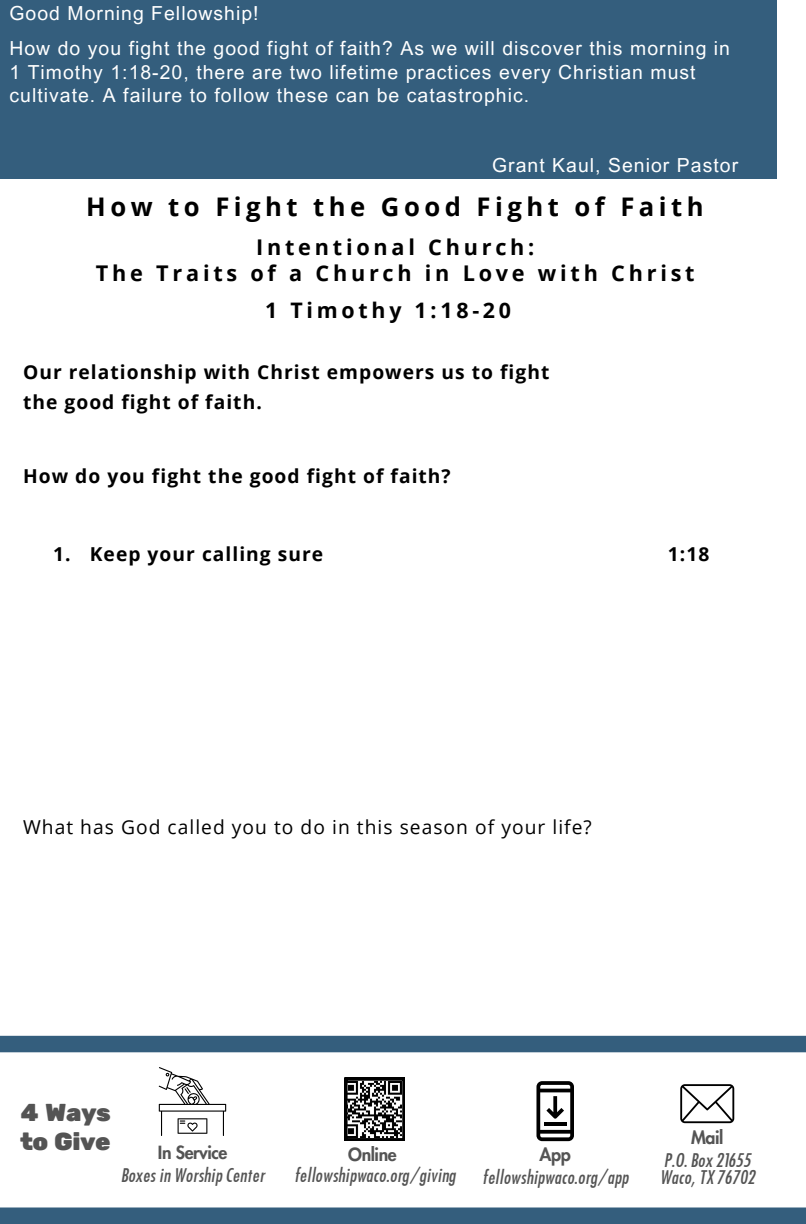
<style>
.page{position:relative;width:806px;height:1224px;background:#fff}
.page>*{position:absolute;margin:0;border:0;box-sizing:border-box;transform-origin:0 0}
.t1{font:700 25.6px "Open Sans";letter-spacing:.175em;color:#000}
.t2{font:24.4px/28.6px "Rubik One";letter-spacing:-.025em;color:#545454}
.t3{font:700 21.6px/25.6px "Open Sans";letter-spacing:.175em;color:#000;text-align:center}
.t4{font:700 21.4px "Open Sans";letter-spacing:.175em;color:#000}
.t5{font:19.4px/23.4px "Arial MT Pro";letter-spacing:.055em;color:#fff}
.t6{font:700 19.2px/30px "Open Sans";letter-spacing:.055em;color:#000}
.t7{font:19.2px "Open Sans";letter-spacing:.055em;color:#000}
.t8{font:italic 17.6px "Futura Cond Demi";letter-spacing:-.025em;color:#545454}
.t9{font:800 17.6px "Futura";letter-spacing:-.025em;color:#545454}
</style>
<div class="page">
<div style="left:0;top:0;width:776px;height:178px;background:#345e7d"></div>
<div style="left:0;top:1036px;width:805px;height:16px;background:#345e7d"></div>
<svg style="left:344px;top:1078px;width:60px;height:63px"></svg>
<svg style="left:159px;top:1067px;width:67px;height:69px"></svg>
<svg style="left:680px;top:1084px;width:54px;height:39px"></svg>
<svg style="left:536px;top:1081px;width:37px;height:60px"></svg>
<hr style="left:543px;top:1122px;width:23px;height:4px;background:#000">
<div style="left:0;top:1208px;width:805px;height:16px;background:#345e7d"></div>
<h4 class="t5" style="left:9px;top:4px;width:251px">Good Morning Fellowship!</h4>
<p class="t5" style="left:9px;top:39px;width:721px">How do you fight the good fight of faith? As we will discover this morning in</p>
<h4 class="t5" style="left:9px;top:63px;width:687px">1 Timothy 1:18-20, there are two lifetime practices every Christian must cultivate. A failure to follow these can be catastrophic.</h4>
<p class="t5" style="left:492px;top:156px;width:247px">Grant Kaul, Senior Pastor</p>
<p class="t1" style="left:86px;top:189px;width:618px">How to Fight the Good Fight of Faith</p>
<p class="t3" style="left:96px;top:234px;width:600px">Intentional Church:<br>The Traits of a Church in Love with Christ</p>
<p class="t4" style="left:265px;top:295px;width:247px">1 Timothy 1:18-20</p>
<h4 class="t6" style="left:23px;top:357px;width:527px">Our relationship with Christ empowers us to fight the good fight of faith.</h4>
<h4 class="t6" style="left:23px;top:460px;width:429px">How do you fight the good fight of faith?</h4>
<h4 class="t6" style="left:53px;top:538px;width:271px">1. Keep your calling sure</h4>
<h4 class="t6" style="left:667px;top:538px;width:43px">1:18</h4>
<h4 class="t7" style="left:23px;top:813px;width:570px">What has God called you to do in this season of your life?</h4>
<p class="t2" style="left:20px;top:1099px;width:92px">4 Ways to Give</p>
<p class="t9" style="left:158px;top:1144px;width:71px">In Service</p>
<h1 class="t8" style="left:120px;top:1164px;width:146px">Boxes in Worship Center</h1>
<h3 class="t9" style="left:348px;top:1146px;width:50px">Online</h3>
<h3 class="t8" style="left:293px;top:1164px;width:164px">fellowshipwaco.org/giving</h3>
<h4 class="t9" style="left:691px;top:1129px;width:34px">Mail</h4>
<p class="t9" style="left:539px;top:1146px;width:33px">App</p>
<p class="t8" style="left:663px;top:1149px;width:89px">P.O. Box 21655</p>
<p class="t8" style="left:659px;top:1166px;width:97px">Waco, TX 76702</p>
<h4 class="t8" style="left:481px;top:1166px;width:148px">fellowshipwaco.org/app</h4>
</div>
